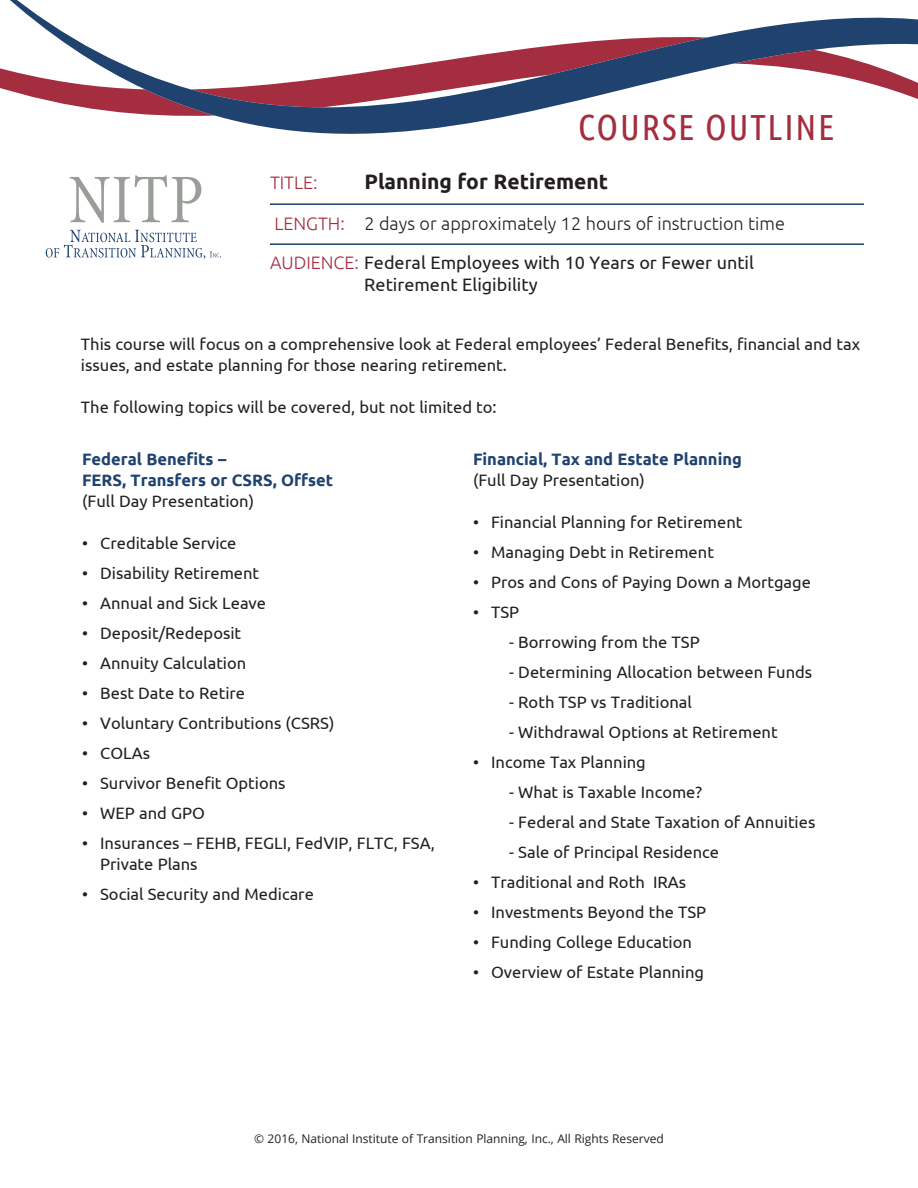
<style>
.page{position:relative;width:918px;height:1188px;background:#fff}
.page>*{position:absolute;margin:0;border:0;box-sizing:border-box;transform-origin:0 0}
.t1{font:36px "Ubuntu Condensed";letter-spacing:.05em;color:#a42d3f}
.t2{font:700 21px "Ubuntu";color:#231f20}
.t3{font:18px/21.6px "Ubuntu";color:#231f20}
.t4{font:300 18px "Ubuntu";color:#231f20}
.t5{font:300 18px "Ubuntu";color:#a42d3f}
.t6{font:16.5px/21px "Ubuntu";color:#231f20}
.t7{font:700 16.5px/21px "Ubuntu";color:#20426f}
.t8{font:12px "Open Sans";color:#231f20}
.s1{color:#a42d3f}
.s2{font-weight:300;color:#a42d3f}
</style>
<div class="page">
<svg style="left:70px;top:175px;width:131px;height:48px"></svg>
<svg style="left:46px;top:230px;width:175px;height:29px"></svg>
<svg style="left:0;top:0;width:918px;height:134px"></svg>
<hr style="left:270px;top:203px;width:594px;height:2px;background:#20426f">
<hr style="left:270px;top:243px;width:594px;height:2px;background:#20426f">
<h1 class="t1" style="left:578px;top:106px;width:258px">COURSE OUTLINE</h1>
<p class="t5" style="left:270px;top:172px;width:49px">TITLE:</p>
<p class="t2" style="left:364px;top:169px;width:245px">Planning for Retirement</p>
<p class="t4" style="left:275px;top:213px;width:512px"><span class="s1">LENGTH:</span> 2 days or approximately 12 hours of instruction time</p>
<p class="t3" style="left:364px;top:252px;width:391px;text-indent:-94px"><span class="s2">AUDIENCE:</span> Federal Employees with 10 Years or Fewer until<br>Retirement Eligibility</p>
<p class="t6" style="left:81px;top:334px;width:781px">This course will focus on a comprehensive look at Federal employees’ Federal Benefits, financial and tax issues, and estate planning for those nearing retirement.</p>
<p class="t6" style="left:81px;top:397px;width:417px">The following topics will be covered, but not limited to:</p>
<p class="t7" style="left:82px;top:448px;width:252px">Federal Benefits –<br>FERS, Transfers or CSRS, Offset</p>
<p class="t6" style="left:82px;top:490px;width:173px">(Full Day Presentation)</p>
<p class="t6" style="left:82px;top:532px;width:156px">• Creditable Service</p>
<p class="t6" style="left:82px;top:562px;width:179px">• Disability Retirement</p>
<p class="t6" style="left:82px;top:592px;width:185px">• Annual and Sick Leave</p>
<p class="t6" style="left:82px;top:622px;width:161px">• Deposit/Redeposit</p>
<p class="t6" style="left:82px;top:652px;width:166px">• Annuity Calculation</p>
<p class="t6" style="left:82px;top:682px;width:165px">• Best Date to Retire</p>
<p class="t6" style="left:82px;top:712px;width:254px">• Voluntary Contributions (CSRS)</p>
<p class="t6" style="left:82px;top:742px;width:69px">• COLAs</p>
<p class="t6" style="left:82px;top:772px;width:205px">• Survivor Benefit Options</p>
<p class="t6" style="left:82px;top:802px;width:124px">• WEP and GPO</p>
<p class="t6" style="left:100px;top:832px;width:336px;text-indent:-18px">• Insurances – FEHB, FEGLI, FedVIP, FLTC, FSA,<br>Private Plans</p>
<p class="t6" style="left:82px;top:883px;width:233px">• Social Security and Medicare</p>
<p class="t7" style="left:473px;top:448px;width:270px">Financial, Tax and Estate Planning</p>
<p class="t6" style="left:473px;top:469px;width:173px">(Full Day Presentation)</p>
<p class="t6" style="left:473px;top:511px;width:271px">• Financial Planning for Retirement</p>
<p class="t6" style="left:473px;top:541px;width:242px">• Managing Debt in Retirement</p>
<p class="t6" style="left:473px;top:571px;width:339px">• Pros and Cons of Paying Down a Mortgage</p>
<p class="t6" style="left:473px;top:601px;width:48px">• TSP</p>
<p class="t6" style="left:509px;top:631px;width:192px">- Borrowing from the TSP</p>
<p class="t6" style="left:509px;top:661px;width:305px">- Determining Allocation between Funds</p>
<p class="t6" style="left:509px;top:691px;width:184px">- Roth TSP vs Traditional</p>
<p class="t6" style="left:509px;top:721px;width:270px">- Withdrawal Options at Retirement</p>
<p class="t6" style="left:473px;top:751px;width:174px">• Income Tax Planning</p>
<p class="t6" style="left:509px;top:781px;width:195px">- What is Taxable Income?</p>
<p class="t6" style="left:509px;top:811px;width:308px">- Federal and State Taxation of Annuities</p>
<p class="t6" style="left:509px;top:841px;width:212px">- Sale of Principal Residence</p>
<p class="t6" style="left:473px;top:871px;width:215px">• Traditional and Roth IRAs</p>
<p class="t6" style="left:473px;top:901px;width:235px">• Investments Beyond the TSP</p>
<p class="t6" style="left:473px;top:931px;width:220px">• Funding College Education</p>
<p class="t6" style="left:473px;top:961px;width:233px">• Overview of Estate Planning</p>
<p class="t8" style="left:254px;top:1130px;width:411px">© 2016, National Institute of Transition Planning, Inc., All Rights Reserved</p>
</div>
